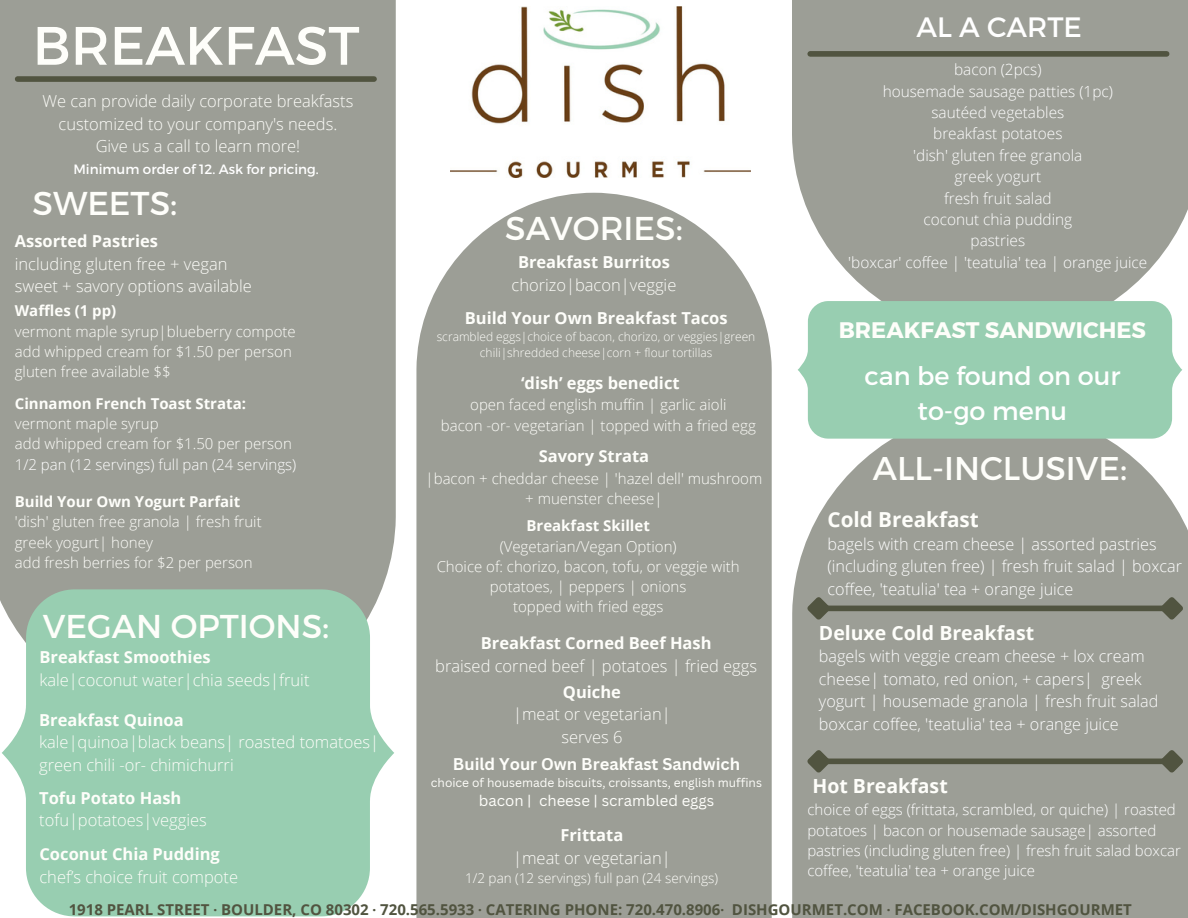
<style>
.page{position:relative;width:1188px;height:918px;background:#fff}
.page>*{position:absolute;margin:0;border:0;box-sizing:border-box;transform-origin:0 0}
.t1{font:54px "Montserrat";color:#fefefa}
.t2{font:33px "Montserrat";color:#fefefa}
.t3{font:32.85px "Montserrat";color:#fefefa}
.t4{font:28.05px "Montserrat";color:#fff}
.t5{font:25.5px/35px "Montserrat";color:#fff;text-align:center}
.t6{font:700 22.5px "Montserrat";color:#fefefa}
.t7{font:700 20.7px "Open Sans";color:#fefefa}
.t8{font:700 19.5px "Open Sans";color:#fefefa}
.t9{font:300 16.5px/22.5px "Open Sans";color:#fefefa}
.t10{font:700 16.5px "Open Sans";color:#fefefa}
.t11{font:700 16.5px "Canva Sans";color:#fefefa}
.t12{font:300 16.2px/22.5px "Open Sans";color:#fff}
.t13{font:300 15.45px "Open Sans";color:#fff}
.t14{font:300 15px/20.2px "Open Sans";color:#fefefa;text-align:center}
.t15{font:300 15px/20.2px "Open Sans";color:#fff}
.t16{font:700 15px "Open Sans";color:#515440}
.t17{font:700 15px "Open Sans";color:#fefefa}
.t18{font:15px "Canva Sans";color:#fefefa}
.t19{font:300 13.5px "Open Sans";color:#fefefa}
.t20{font:13.5px "Montserrat";color:#fff}
.t21{font:300 12px/16px "Open Sans";color:#fefefa;text-align:center}
.t22{font:12px "Canva Sans";color:#fefefa}
.s1{font-family:"Liberation Serif"}
</style>
<div class="page">
<div style="left:0;top:0;width:396px;height:604px;background:#9c9e96"></div>
<div style="left:792px;top:0;width:396px;height:301px;background:#9c9e96"></div>
<div style="left:416px;top:193px;width:356px;height:725px;background:#9c9e96"></div>
<img style="left:450px;top:7px;width:300px;height:171px">
<div style="left:792px;top:409px;width:396px;height:509px;background:#9c9e96"></div>
<div style="left:18px;top:76px;width:356px;height:6px;background:#515440"></div>
<div style="left:827px;top:606px;width:336px;height:5px;background:#515440"></div>
<svg style="left:807px;top:597px;width:28px;height:23px"></svg>
<svg style="left:1155px;top:597px;width:28px;height:23px"></svg>
<div style="left:827px;top:759px;width:336px;height:5px;background:#515440"></div>
<svg style="left:807px;top:750px;width:28px;height:23px"></svg>
<svg style="left:1155px;top:750px;width:28px;height:23px"></svg>
<div style="left:798px;top:301px;width:384px;height:138px;background:#98ceb1"></div>
<svg style="left:2px;top:589px;width:392px;height:327px;background:#a3d2b9"></svg>
<div style="left:810px;top:51px;width:357px;height:6px;background:#515440"></div>
<p class="t1" style="left:33px;top:10px;width:328px">BREAKFAST</p>
<p class="t9" style="left:43px;top:89px;width:312px;text-align:center">We can provide daily corporate breakfasts customized to your company's needs.</p>
<p class="t9" style="left:96px;top:134px;width:206px">Give us a call to learn more!</p>
<p class="t20" style="left:73px;top:160px;width:247px">Minimum order of 12. Ask for pricing.</p>
<p class="t2" style="left:33px;top:182px;width:146px">SWEETS:</p>
<p class="t10" style="left:15px;top:230px;width:145px">Assorted Pastries</p>
<p class="t9" style="left:15px;top:252px;width:214px">including gluten free + vegan</p>
<p class="t9" style="left:15px;top:275px;width:238px">sweet + savory options available</p>
<p class="t17" style="left:15px;top:300px;width:103px">Waffles (1 pp)</p>
<p class="t14" style="left:15px;top:321px;width:283px">vermont maple syrup|blueberry compote</p>
<p class="t14" style="left:15px;top:341px;width:279px">add whipped cream for $1.50 per person</p>
<p class="t14" style="left:15px;top:361px;width:157px">gluten free available $$</p>
<p class="t17" style="left:15px;top:393px;width:233px">Cinnamon French Toast Strata:</p>
<p class="t14" style="left:15px;top:413px;width:145px">vermont maple syrup</p>
<p class="t14" style="left:15px;top:434px;width:279px">add whipped cream for $1.50 per person</p>
<p class="t15" style="left:15px;top:454px;width:283px">1/2 pan (12 servings) full pan (24 servings)</p>
<p class="t17" style="left:15px;top:491px;width:227px">Build Your Own Yogurt Parfait</p>
<p class="t14" style="left:15px;top:512px;width:248px">'dish' gluten free granola | fresh fruit</p>
<p class="t14" style="left:15px;top:532px;width:140px">greek yogurt| honey</p>
<p class="t14" style="left:15px;top:552px;width:239px">add fresh berries for $2 per person</p>
<p class="t2" style="left:43px;top:605px;width:288px">VEGAN OPTIONS:</p>
<p class="t10" style="left:39px;top:645px;width:173px">Breakfast Smoothies</p>
<p class="t9" style="left:39px;top:668px;width:272px">kale|coconut water|chia seeds|fruit</p>
<h2 class="t10" style="left:39px;top:708px;width:146px">Breakfast Quinoa</h2>
<p class="t9" style="left:39px;top:730px;width:341px">kale|quinoa|black beans| roasted tomatoes| green chili -or- chimichurri</p>
<p class="t10" style="left:39px;top:786px;width:144px">Tofu Potato Hash</p>
<p class="t9" style="left:39px;top:809px;width:169px">tofu|potatoes|veggies</p>
<p class="t10" style="left:39px;top:843px;width:182px">Coconut Chia Pudding</p>
<p class="t9" style="left:39px;top:865px;width:200px">chef’s choice fruit compote</p>
<p class="t2" style="left:505px;top:206px;width:179px">SAVORIES:</p>
<p class="t10" style="left:518px;top:251px;width:153px">Breakfast Burritos</p>
<p class="t9" style="left:512px;top:273px;width:166px">chorizo|bacon|veggie</p>
<p class="t10" style="left:465px;top:307px;width:264px">Build Your Own Breakfast Tacos</p>
<p class="t21" style="left:437px;top:329px;width:320px">scrambled eggs|choice of bacon, chorizo, or veggies|green chili|shredded cheese|corn + flour tortillas</p>
<p class="t10" style="left:521px;top:371px;width:160px">‘dish’ eggs benedict</p>
<p class="t14" style="left:470px;top:394px;width:258px">open faced english muffin | garlic aioli</p>
<p class="t14" style="left:441px;top:415px;width:316px">bacon -or- vegetarian | topped with a fried egg</p>
<p class="t10" style="left:539px;top:445px;width:112px">Savory Strata</p>
<p class="t14" style="left:426px;top:468px;width:338px">|bacon + cheddar cheese | 'hazel dell' mushroom</p>
<h2 class="t14" style="left:525px;top:488px;width:139px">+ muenster cheese|</h2>
<p class="t17" style="left:526px;top:515px;width:125px">Breakfast Skillet</p>
<p class="t14" style="left:500px;top:536px;width:179px">(Vegetarian/Vegan Option)</p>
<p class="t14" style="left:437px;top:556px;width:305px">Choice of: chorizo, bacon, tofu, or veggie with potatoes, | peppers | onions</p>
<p class="t14" style="left:513px;top:596px;width:152px">topped with fried eggs</p>
<p class="t10" style="left:481px;top:632px;width:232px">Breakfast Corned Beef Hash</p>
<p class="t9" style="left:435px;top:654px;width:323px">braised corned beef | potatoes | fried eggs</p>
<h5 class="t10" style="left:563px;top:680px;width:60px">Quiche</h5>
<h4 class="t9" style="left:513px;top:703px;width:159px">|meat or vegetarian|</h4>
<h2 class="t9" style="left:561px;top:725px;width:63px">serves 6</h2>
<p class="t11" style="left:453px;top:752px;width:289px">Build Your Own Breakfast Sandwich</p>
<p class="t22" style="left:431px;top:774px;width:333px">choice of housemade biscuits, croissants, english muffins</p>
<h6 class="t18" style="left:479px;top:790px;width:237px">bacon | cheese | scrambled eggs</h6>
<p class="t10" style="left:560px;top:824px;width:64px">Frittata</p>
<p class="t9" style="left:513px;top:846px;width:159px">|meat or vegetarian|</p>
<p class="t19" style="left:465px;top:869px;width:255px">1/2 pan (12 servings) full pan (24 servings)</p>
<p class="t4" style="left:916px;top:9px;width:167px">AL A CARTE</p>
<p class="t13" style="left:954px;top:59px;width:89px">bacon (2pcs)</p>
<p class="t13" style="left:883px;top:80px;width:232px">housemade sausage patties (1pc)</p>
<p class="t13" style="left:931px;top:102px;width:134px">sautéed vegetables</p>
<p class="t13" style="left:933px;top:123px;width:131px">breakfast potatoes</p>
<p class="t13" style="left:913px;top:144px;width:171px">'dish' gluten free granola</p>
<p class="t13" style="left:955px;top:166px;width:88px">greek yogurt</p>
<h3 class="t13" style="left:944px;top:187px;width:109px">fresh fruit salad</h3>
<p class="t13" style="left:923px;top:208px;width:150px">coconut chia pudding</p>
<p class="t13" style="left:971px;top:230px;width:56px">pastries</p>
<p class="t13" style="left:848px;top:251px;width:301px">'boxcar' coffee | 'teatulia' tea | orange juice</p>
<p class="t6" style="left:839px;top:315px;width:309px">BREAKFAST SANDWICHES</p>
<p class="t5" style="left:865px;top:358px;width:257px">can be found on our to-go menu</p>
<p class="t3" style="left:873px;top:447px;width:256px">ALL-INCLUSIVE:</p>
<p class="t7" style="left:828px;top:505px;width:153px">Cold Breakfast</p>
<p class="t12" style="left:828px;top:532px;width:356px">bagels with cream cheese | assorted pastries (including gluten free) | fresh fruit salad | boxcar coffee, 'teatulia' tea + orange juice</p>
<p class="t8" style="left:819px;top:619px;width:217px">Deluxe Cold Breakfast</p>
<h2 class="t12" style="left:819px;top:645px;width:341px">bagels with veggie cream cheese + lox cream cheese| tomato, red onion, + capers| greek yogurt | housemade granola | fresh fruit salad boxcar coffee, 'teatulia' tea + orange juice</h2>
<p class="t8" style="left:812px;top:772px;width:137px">Hot Breakfast</p>
<p class="t15" style="left:807px;top:799px;width:375px">choice of eggs (frittata, scrambled, or quiche) | roasted potatoes | bacon or housemade sausage| assorted pastries (including gluten free) | fresh fruit salad boxcar coffee, 'teatulia' tea + orange juice</p>
<p class="t16" style="left:69px;top:899px;width:1065px">1918 PEARL STREET <span class="s1">∙</span> BOULDER, CO 80302 <span class="s1">∙</span> 720.565.5933 <span class="s1">∙</span> CATERING PHONE: 720.470.8906<span class="s1">∙</span> DISHGOURMET.COM <span class="s1">∙</span> FACEBOOK.COM/DISHGOURMET</p>
</div>
